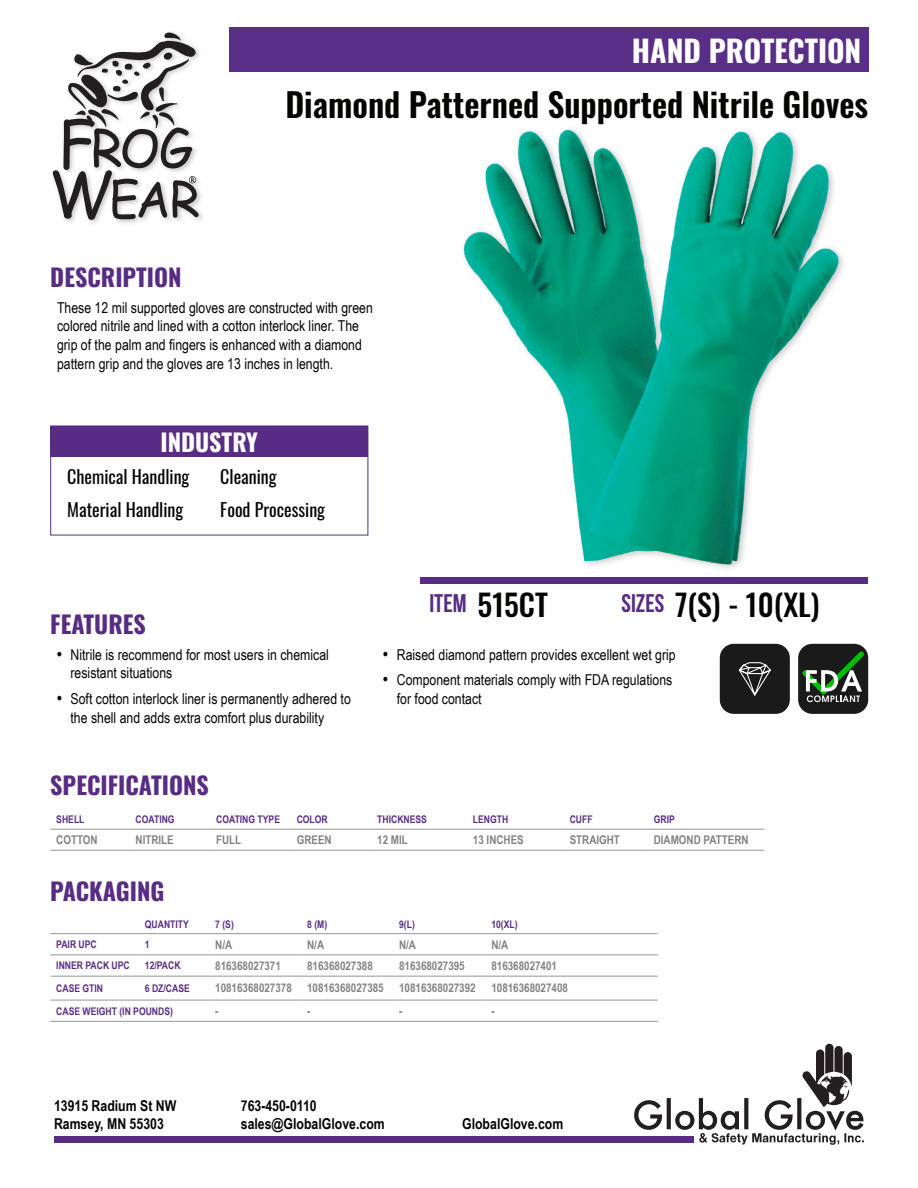
<style>
.page{position:relative;width:918px;height:1188px;background:#fff}
.page>*{position:absolute;margin:0;border:0;box-sizing:border-box;transform-origin:0 0}
.Heading{font:600 33px "Oswald";color:#040503}
.Line_Item_Head{font:500 30px "Oswald";color:#040503}
.Body_List{font:700 30px "Oswald";color:#fff}
.Body_Heading{font:700 25.5px "Bebas Neue";color:#582c84}
.Body_Features{font:700 24px "Oswald";color:#582c84}
.Body_Heading-2{font:700 24px "Oswald";color:#582c84}
.Industry_Head{font:700 24px "Oswald";color:#fff}
.Body_Industry{font:18px "Oswald";color:#040503}
.Body_Text{font:15px/18.8px "Arial Narrow";color:#040503}
.t1{font:700 15px "Arial Narrow";color:#040503}
.TBL_Regular_SX{font:700 12px "Arial Narrow";color:#808285}
.TBL_Header_SX{font:700 12px "Arial Narrow";color:#808285}
.TBL_Header_SX-2{font:700 10.5px "Arial Narrow";color:#582c84}
.s1{font-weight:700;font-size:16.5px}
</style>
<div class="page">
<div style="left:54px;top:1137px;width:639px;height:6px;background:#582c84"></div>
<svg style="left:634px;top:1044px;width:230px;height:101px"></svg>
<hr style="left:50px;top:829px;width:80px;height:1px;background:#939598">
<hr style="left:130px;top:829px;width:80px;height:1px;background:#939598">
<hr style="left:210px;top:829px;width:81px;height:1px;background:#939598">
<hr style="left:291px;top:829px;width:80px;height:1px;background:#939598">
<hr style="left:371px;top:829px;width:96px;height:1px;background:#939598">
<hr style="left:467px;top:829px;width:97px;height:1px;background:#939598">
<hr style="left:564px;top:829px;width:84px;height:1px;background:#939598">
<hr style="left:648px;top:829px;width:116px;height:1px;background:#939598">
<hr style="left:50px;top:850px;width:80px;height:1px;background:#939598">
<hr style="left:130px;top:850px;width:80px;height:1px;background:#939598">
<hr style="left:210px;top:850px;width:81px;height:1px;background:#939598">
<hr style="left:291px;top:850px;width:80px;height:1px;background:#939598">
<hr style="left:371px;top:850px;width:96px;height:1px;background:#939598">
<hr style="left:467px;top:850px;width:97px;height:1px;background:#939598">
<hr style="left:564px;top:850px;width:84px;height:1px;background:#939598">
<hr style="left:648px;top:850px;width:116px;height:1px;background:#939598">
<hr style="left:50px;top:933px;width:89px;height:1px;background:#939598">
<hr style="left:139px;top:933px;width:70px;height:1px;background:#939598">
<hr style="left:209px;top:933px;width:92px;height:1px;background:#939598">
<hr style="left:301px;top:933px;width:92px;height:1px;background:#939598">
<hr style="left:393px;top:933px;width:92px;height:1px;background:#939598">
<hr style="left:485px;top:933px;width:173px;height:1px;background:#939598">
<hr style="left:50px;top:955px;width:89px;height:1px;background:#939598">
<hr style="left:139px;top:955px;width:70px;height:1px;background:#939598">
<hr style="left:209px;top:955px;width:92px;height:1px;background:#939598">
<hr style="left:301px;top:955px;width:92px;height:1px;background:#939598">
<hr style="left:393px;top:955px;width:92px;height:1px;background:#939598">
<hr style="left:485px;top:955px;width:173px;height:1px;background:#939598">
<hr style="left:209px;top:1021px;width:92px;height:1px;background:#939598">
<hr style="left:301px;top:1021px;width:92px;height:1px;background:#939598">
<hr style="left:393px;top:1021px;width:92px;height:1px;background:#939598">
<hr style="left:485px;top:1021px;width:173px;height:1px;background:#939598">
<hr style="left:50px;top:976px;width:89px;height:1px;background:#939598">
<hr style="left:139px;top:976px;width:70px;height:1px;background:#939598">
<hr style="left:209px;top:976px;width:92px;height:1px;background:#939598">
<hr style="left:301px;top:976px;width:92px;height:1px;background:#939598">
<hr style="left:393px;top:976px;width:92px;height:1px;background:#939598">
<hr style="left:485px;top:976px;width:173px;height:1px;background:#939598">
<hr style="left:50px;top:1000px;width:89px;height:1px;background:#939598">
<hr style="left:139px;top:1000px;width:70px;height:1px;background:#939598">
<hr style="left:209px;top:1000px;width:92px;height:1px;background:#939598">
<hr style="left:301px;top:1000px;width:92px;height:1px;background:#939598">
<hr style="left:393px;top:1000px;width:92px;height:1px;background:#939598">
<hr style="left:485px;top:1000px;width:173px;height:1px;background:#939598">
<hr style="left:50px;top:1021px;width:89px;height:1px;background:#939598">
<hr style="left:139px;top:1021px;width:70px;height:1px;background:#939598">
<div style="left:50px;top:426px;width:318px;height:31px;background:#582c84"></div>
<img style="left:463px;top:129px;width:380px;height:436px">
<div style="left:798px;top:644px;width:70px;height:70px;background:#1a1a1a;border-radius:14px"></div>
<svg style="left:798px;top:647px;width:70px;height:55px"></svg>
<div style="left:420px;top:577px;width:448px;height:7px;background:#582c84"></div>
<div style="left:720px;top:644px;width:70px;height:70px;background:#1a1a1a;border-radius:14px"></div>
<svg style="left:738px;top:662px;width:33px;height:34px"></svg>
<div style="left:50px;top:30px;width:155px;height:196px;background:#231f20;opacity:.25"></div>
<svg style="left:53px;top:30px;width:146px;height:190px"></svg>
<div style="left:229px;top:27px;width:639px;height:44px;background:#592e86"></div>
<p class="Body_List" style="left:632px;top:35px;width:231px">HAND PROTECTION</p>
<p class="Heading" style="left:285px;top:87px;width:584px">Diamond Patterned Supported Nitrile Gloves</p>
<p class="Body_Heading-2" style="left:50px;top:265px;width:133px">DESCRIPTION</p>
<p class="Body_Text" style="left:57px;top:297px;width:317px">These 12 mil supported gloves are constructed with green colored nitrile and lined with a cotton interlock liner. The grip of the palm and fingers is enhanced with a diamond pattern grip and the gloves are 13 inches in length.</p>
<p class="Industry_Head" style="left:160px;top:429px;width:99px">INDUSTRY</p>
<p class="Body_Industry" style="left:67px;top:460px;width:124px">Chemical Handling</p>
<p class="Body_Industry" style="left:67px;top:494px;width:117px">Material Handling</p>
<p class="Body_Industry" style="left:220px;top:460px;width:58px">Cleaning</p>
<p class="Body_Industry" style="left:220px;top:494px;width:106px">Food Processing</p>
<p class="Body_Features" style="left:50px;top:612px;width:97px">FEATURES</p>
<p class="Body_Text" style="left:71px;top:644px;width:260px;text-indent:-14px"><span class="s1">•</span> Nitrile is recommend for most users in chemical resistant situations</p>
<p class="Body_Text" style="left:71px;top:689px;width:282px;text-indent:-14px"><span class="s1">•</span> Soft cotton interlock liner is permanently adhered to the shell and adds extra comfort plus durability</p>
<p class="Body_Features" style="left:50px;top:773px;width:160px">SPECIFICATIONS</p>
<p class="Body_Heading" style="left:429px;top:589px;width:39px">ITEM</p>
<p class="Line_Item_Head" style="left:478px;top:590px;width:72px">515CT</p>
<p class="Line_Item_Head" style="left:675px;top:590px;width:146px">7(S) - 10(XL)</p>
<p class="Body_Heading" style="left:622px;top:589px;width:44px">SIZES</p>
<p class="Body_Text" style="left:383px;top:644px;width:294px"><span class="s1">•</span> Raised diamond pattern provides excellent wet grip</p>
<p class="Body_Text" style="left:397px;top:670px;width:277px;text-indent:-14px"><span class="s1">•</span> Component materials comply with FDA regulations for food contact</p>
<p class="TBL_Header_SX-2" style="left:56px;top:812px;width:30px">SHELL</p>
<p class="TBL_Header_SX-2" style="left:136px;top:812px;width:41px">COATING</p>
<p class="TBL_Header_SX-2" style="left:216px;top:812px;width:65px">COATING TYPE</p>
<p class="TBL_Header_SX-2" style="left:297px;top:812px;width:33px">COLOR</p>
<p class="TBL_Header_SX-2" style="left:377px;top:812px;width:51px">THICKNESS</p>
<p class="TBL_Header_SX-2" style="left:473px;top:812px;width:37px">LENGTH</p>
<p class="TBL_Header_SX-2" style="left:570px;top:812px;width:24px">CUFF</p>
<p class="TBL_Header_SX-2" style="left:654px;top:812px;width:23px">GRIP</p>
<p class="TBL_Header_SX" style="left:56px;top:831px;width:43px">COTTON</p>
<p class="TBL_Regular_SX" style="left:136px;top:831px;width:40px">NITRILE</p>
<p class="TBL_Regular_SX" style="left:216px;top:831px;width:27px">FULL</p>
<p class="TBL_Regular_SX" style="left:297px;top:831px;width:36px">GREEN</p>
<p class="TBL_Regular_SX" style="left:377px;top:831px;width:32px">12 MIL</p>
<p class="TBL_Regular_SX" style="left:473px;top:831px;width:52px">13 INCHES</p>
<p class="TBL_Regular_SX" style="left:570px;top:831px;width:52px">STRAIGHT</p>
<p class="TBL_Regular_SX" style="left:654px;top:831px;width:96px">DIAMOND PATTERN</p>
<p class="Body_Features" style="left:50px;top:879px;width:116px">PACKAGING</p>
<p class="TBL_Header_SX-2" style="left:145px;top:916px;width:46px">QUANTITY</p>
<p class="TBL_Header_SX-2" style="left:215px;top:916px;width:20px">7 (S)</p>
<p class="TBL_Header_SX-2" style="left:307px;top:916px;width:22px">8 (M)</p>
<p class="TBL_Header_SX-2" style="left:399px;top:916px;width:17px">9(L)</p>
<p class="TBL_Header_SX-2" style="left:491px;top:916px;width:28px">10(XL)</p>
<p class="TBL_Header_SX-2" style="left:56px;top:936px;width:42px">PAIR UPC</p>
<p class="TBL_Header_SX-2" style="left:145px;top:936px;width:6px">1</p>
<p class="TBL_Regular_SX" style="left:215px;top:935px;width:18px">N/A</p>
<p class="TBL_Regular_SX" style="left:307px;top:935px;width:18px">N/A</p>
<p class="TBL_Regular_SX" style="left:399px;top:935px;width:18px">N/A</p>
<p class="TBL_Regular_SX" style="left:491px;top:935px;width:18px">N/A</p>
<p class="TBL_Header_SX-2" style="left:56px;top:958px;width:75px">INNER PACK UPC</p>
<p class="TBL_Header_SX-2" style="left:145px;top:958px;width:37px">12/PACK</p>
<p class="TBL_Regular_SX" style="left:215px;top:957px;width:67px">816368027371</p>
<p class="TBL_Regular_SX" style="left:307px;top:957px;width:67px">816368027388</p>
<p class="TBL_Regular_SX" style="left:399px;top:957px;width:67px">816368027395</p>
<p class="TBL_Regular_SX" style="left:491px;top:957px;width:67px">816368027401</p>
<p class="TBL_Header_SX-2" style="left:56px;top:980px;width:48px">CASE GTIN</p>
<p class="TBL_Header_SX-2" style="left:145px;top:980px;width:46px">6 DZ/CASE</p>
<p class="TBL_Regular_SX" style="left:215px;top:979px;width:78px">10816368027378</p>
<p class="TBL_Regular_SX" style="left:307px;top:979px;width:78px">10816368027385</p>
<p class="TBL_Regular_SX" style="left:399px;top:979px;width:78px">10816368027392</p>
<p class="TBL_Regular_SX" style="left:491px;top:979px;width:78px">10816368027408</p>
<p class="TBL_Header_SX-2" style="left:56px;top:1003px;width:118px">CASE WEIGHT (IN POUNDS)</p>
<p class="TBL_Regular_SX" style="left:215px;top:1002px;width:5px">-</p>
<p class="TBL_Regular_SX" style="left:307px;top:1002px;width:5px">-</p>
<p class="TBL_Regular_SX" style="left:399px;top:1002px;width:5px">-</p>
<p class="TBL_Regular_SX" style="left:491px;top:1002px;width:5px">-</p>
<p class="t1" style="left:54px;top:1095px;width:124px">13915 Radium St NW</p>
<p class="t1" style="left:54px;top:1113px;width:111px">Ramsey, MN 55303</p>
<p class="t1" style="left:241px;top:1095px;width:77px">763-450-0110</p>
<p class="t1" style="left:241px;top:1113px;width:145px">sales@GlobalGlove.com</p>
<p class="t1" style="left:462px;top:1113px;width:103px">GlobalGlove.com</p>
</div>
